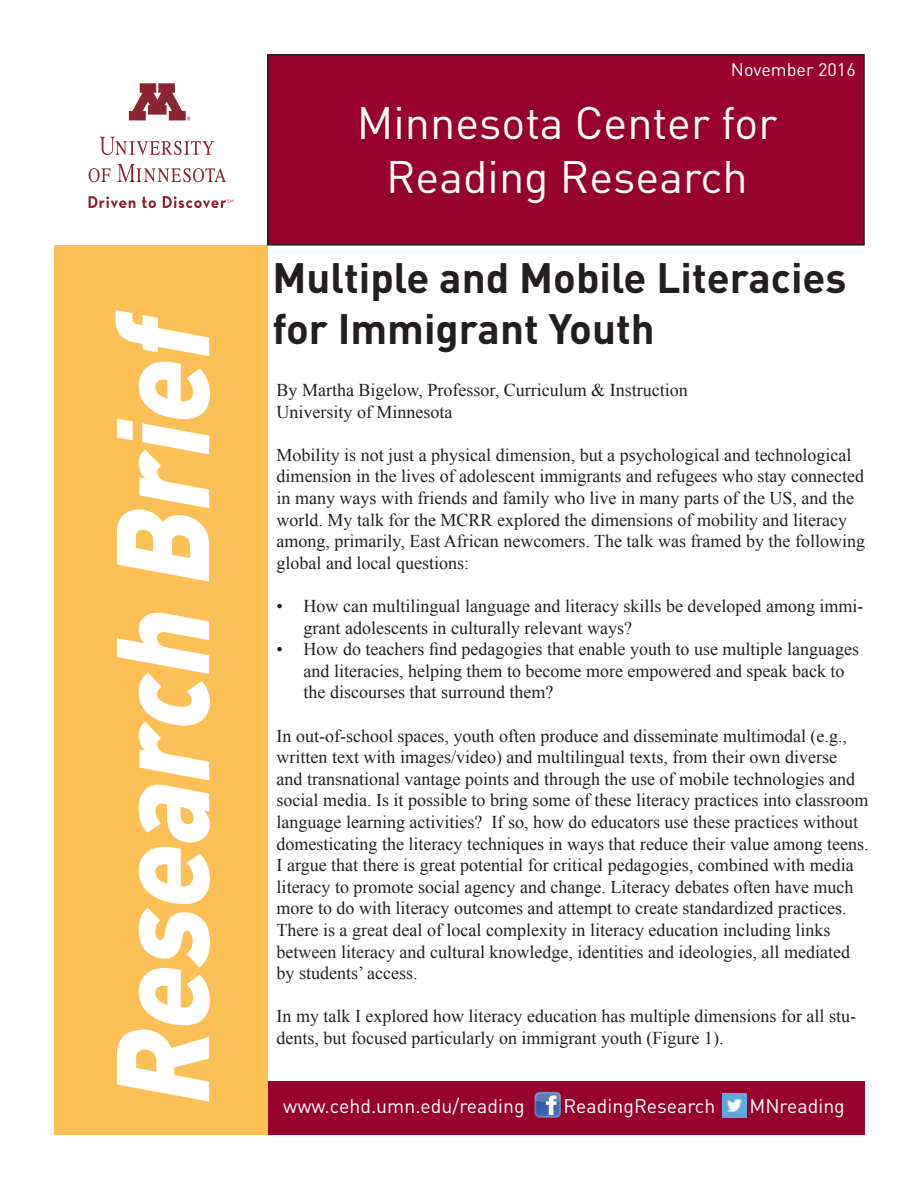
<style>
.page{position:relative;width:918px;height:1188px;background:#fff}
.page>*{position:absolute;margin:0;border:0;box-sizing:border-box;transform-origin:0 0}
.t1{font:italic 900 129.6px "DINOT";color:#fff;scale:.93 1}
.t2{font:45px/54px "DINOT";color:#fff;text-align:center}
.t3{font:700 42px/50.4px "DINOT";color:#231f20}
.t4{font:19.5px "DINOT";color:#fff}
.t5{font:18px/21.6px "Times New Roman";color:#231f20}
.t6{font:18px "DINOT";color:#fff}
</style>
<div class="page">
<div style="left:54px;top:55px;width:214px;height:1080px;background:#fdc056"></div>
<div style="left:54px;top:55px;width:810px;height:190px;background:#fff"></div>
<svg style="left:89px;top:196px;width:46px;height:12px"></svg>
<svg style="left:142px;top:197px;width:14px;height:11px"></svg>
<svg style="left:163px;top:196px;width:70px;height:12px"></svg>
<svg style="left:100px;top:137px;width:114px;height:18px"></svg>
<svg style="left:117px;top:164px;width:109px;height:18px"></svg>
<svg style="left:89px;top:168px;width:21px;height:14px"></svg>
<svg style="left:129px;top:83px;width:61px;height:37px"></svg>
<div style="left:268px;top:55px;width:596px;height:190px;background:#98012d"></div>
<div style="left:267px;top:54px;width:598px;height:192px;border:2px solid #231f20"></div>
<div style="left:269px;top:1081px;width:596px;height:54px;background:#98012d"></div>
<img style="left:723px;top:1094px;width:24px;height:24px">
<img style="left:534px;top:1091px;width:27px;height:27px">
<h1 class="t1" style="left:74px;top:1103px;width:855px;rotate:-90deg">Research Brief</h1>
<p class="t6" style="left:731px;top:57px;width:126px">November 2016</p>
<h2 class="t2" style="left:357px;top:94px;width:422px">Minnesota Center for<br>Reading Research</h2>
<p class="t3" style="left:272px;top:251px;width:576px">Multiple and Mobile Literacies for Immigrant Youth</p>
<p class="t5" style="left:277px;top:379px;width:413px">By Martha Bigelow, Professor, Curriculum &amp; Instruction<br>University of Minnesota</p>
<p class="t5" style="left:277px;top:444px;width:590px">Mobility is not just a physical dimension, but a psychological and technological dimension in the lives of adolescent immigrants and refugees who stay connected in many ways with friends and family who live in many parts of the US, and the world. My talk for the MCRR explored the dimensions of mobility and literacy among, primarily, East African newcomers. The talk was framed by the following global and local questions:</p>
<p class="t5" style="left:304px;top:595px;width:561px;text-indent:-27px">• How can multilingual language and literacy skills be developed among immi&shy;grant adolescents in culturally relevant ways?</p>
<p class="t5" style="left:304px;top:638px;width:557px;text-indent:-27px">• How do teachers find pedagogies that enable youth to use multiple languages and literacies, helping them to become more empowered and speak back to the discourses that surround them?</p>
<p class="t5" style="left:277px;top:725px;width:593px">In out-of-school spaces, youth often produce and disseminate multimodal (e.g., written text with images/video) and multilingual texts, from their own diverse<br>and transnational vantage points and through the use of mobile technologies and social media. Is it possible to bring some of these literacy practices into classroom language learning activities? If so, how do educators use these practices without domesticating the literacy techniques in ways that reduce their value among teens.<br>I argue that there is great potential for critical pedagogies, combined with media literacy to promote social agency and change. Literacy debates often have much more to do with literacy outcomes and attempt to create standardized practices.<br>There is a great deal of local complexity in literacy education including links between literacy and cultural knowledge, identities and ideologies, all mediated by students’ access.</p>
<p class="t5" style="left:277px;top:1005px;width:581px">In my talk I explored how literacy education has multiple dimensions for all stu&shy;dents, but focused particularly on immigrant youth (Figure 1).</p>
<p class="t4" style="left:283px;top:1093px;width:243px">www.cehd.umn.edu/reading</p>
<p class="t4" style="left:564px;top:1093px;width:153px">ReadingResearch</p>
<p class="t4" style="left:749px;top:1093px;width:97px">MNreading</p>
</div>
